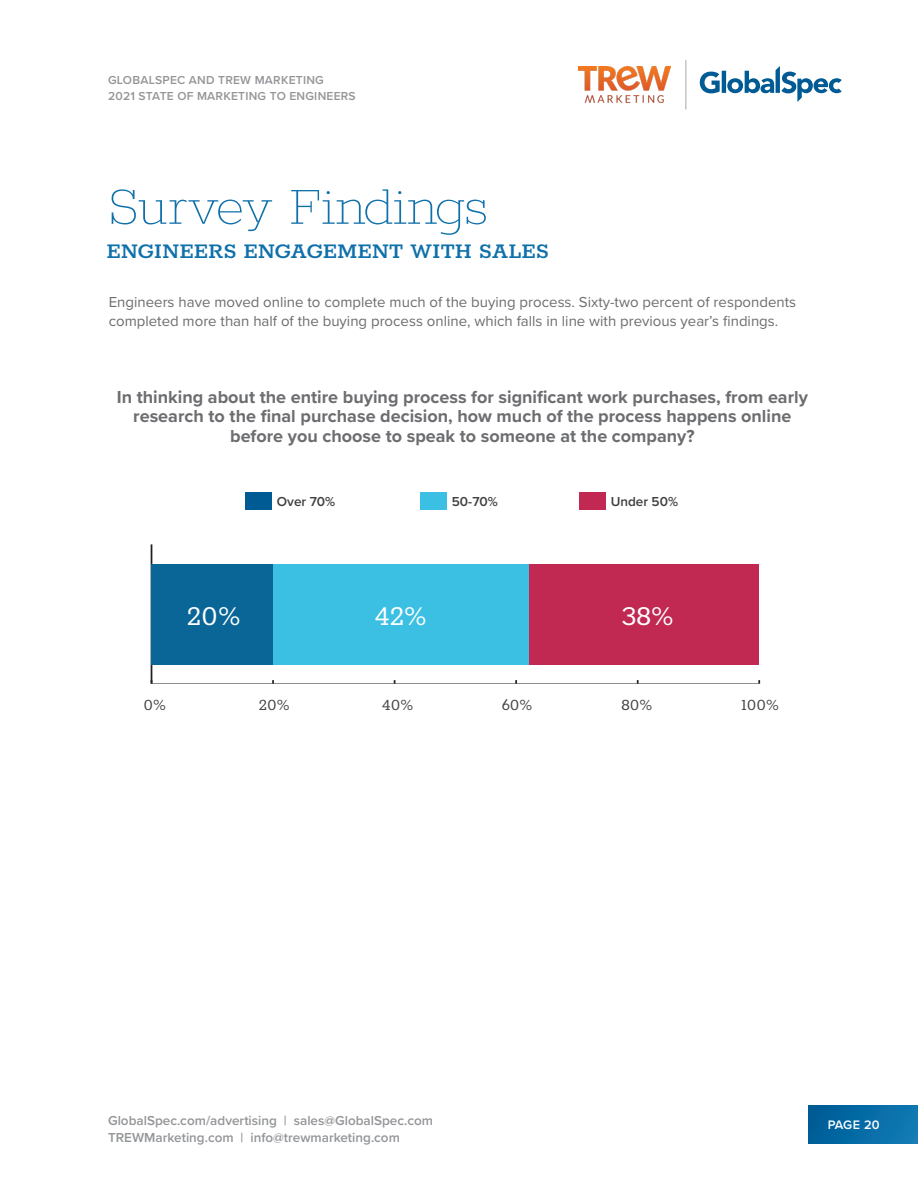
<style>
.page{position:relative;width:918px;height:1188px;background:#fff}
.page>*{position:absolute;margin:0;border:0;box-sizing:border-box;transform-origin:0 0}
.t1{font:100 60px "Rokkitt";letter-spacing:-.03em;color:#0f70aa}
.t2{font:31.5px "Rokkitt";color:#fff}
.t3{font:600 24px "Rokkitt";letter-spacing:-.005em;color:#0f70aa}
.t4{font:700 18px/19.5px "Proxima Nova";color:#6c6d70;text-align:center}
.t5{font:18px "Rokkitt";color:#424445}
.t6{font:15px/19.5px "Proxima Nova";color:#6c6d70}
.t7{font:600 13.5px/16.5px "Proxima Nova";color:#939598}
.t8{font:600 13.5px "Proxima Nova";color:#3e3e3f}
.t9{font:600 12.75px "Proxima Nova";letter-spacing:.005em;color:#fff}
.t10{font:600 12px/16.5px "Proxima Nova";letter-spacing:.02em;color:#939598}
</style>
<div class="page">
<div style="left:808px;top:1105px;width:110px;height:38px;background:linear-gradient(to right,#005b95,#117ab4)"></div>
<img style="left:578px;top:67px;width:93px;height:36px">
<svg style="left:700px;top:66px;width:142px;height:36px"></svg>
<hr style="left:685px;top:60px;width:2px;height:50px;background:#c7c4c4">
<hr style="left:152px;top:683px;width:607px;height:1px;background:#231f20">
<hr style="left:151px;top:544px;width:1px;height:140px;background:#231f20">
<div style="left:528px;top:564px;width:231px;height:100px;background:#c12852"></div>
<div style="left:273px;top:564px;width:255px;height:100px;background:#3bc0e3"></div>
<div style="left:152px;top:564px;width:121px;height:100px;background:#0b6698"></div>
<div style="left:245px;top:492px;width:27px;height:18px;background:#005a93"></div>
<div style="left:421px;top:492px;width:26px;height:18px;background:#3bc0e3"></div>
<div style="left:579px;top:492px;width:27px;height:18px;background:#c12852"></div>
<p class="t10" style="left:108px;top:71px;width:249px">GLOBALSPEC AND TREW MARKETING<br>2021 STATE OF MARKETING TO ENGINEERS</p>
<p class="t1" style="left:106px;top:167px;width:384px">Survey Findings</p>
<p class="t3" style="left:106px;top:235px;width:444px">ENGINEERS ENGAGEMENT WITH SALES</p>
<p class="t6" style="left:109px;top:292px;width:689px">Engineers have moved online to complete much of the buying process. Sixty-two percent of respondents completed more than half of the buying process online, which falls in line with previous year’s findings.</p>
<p class="t4" style="left:117px;top:386px;width:693px">In thinking about the entire buying process for significant work purchases, from early research to the final purchase decision, how much of the process happens online before you choose to speak to someone at the company?</p>
<p class="t8" style="left:277px;top:491px;width:60px">Over 70%</p>
<p class="t8" style="left:452px;top:491px;width:48px">50-70%</p>
<p class="t8" style="left:611px;top:491px;width:69px">Under 50%</p>
<p class="t2" style="left:187px;top:595px;width:55px">20%</p>
<p class="t2" style="left:376px;top:595px;width:53px">42%</p>
<p class="t2" style="left:622px;top:595px;width:54px">38%</p>
<p class="t5" style="left:143px;top:693px;width:24px">0%</p>
<p class="t5" style="left:259px;top:693px;width:32px">20%</p>
<p class="t5" style="left:383px;top:693px;width:32px">40%</p>
<p class="t5" style="left:502px;top:693px;width:32px">60%</p>
<p class="t5" style="left:622px;top:693px;width:32px">80%</p>
<p class="t5" style="left:741px;top:693px;width:39px">100%</p>
<p class="t7" style="left:108px;top:1112px;width:327px">GlobalSpec.com/advertising | sales@GlobalSpec.com<br>TREWMarketing.com | info@trewmarketing.com</p>
<p class="t9" style="left:828px;top:1115px;width:54px">PAGE 20</p>
</div>
